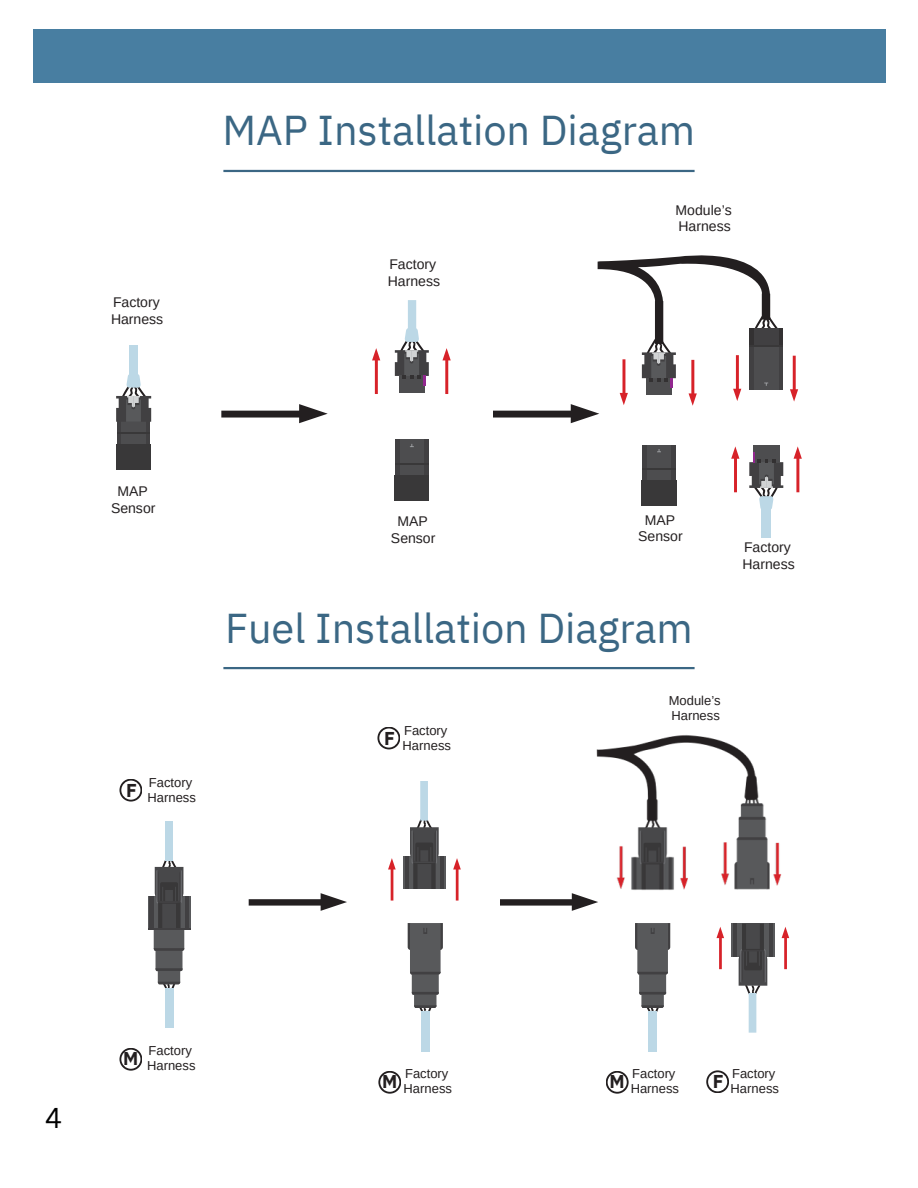
<style>
.page{position:relative;width:918px;height:1188px;background:#fff}
.page>*{position:absolute;margin:0;border:0;box-sizing:border-box;transform-origin:0 0}
.t1{font:41.7px "IBM Plex Sans";letter-spacing:-.005em;color:#3b6784}
.t2{font:27.9px "Canva Sans";color:#000}
.t3{font:700 18.6px "IBM Plex Sans";color:#231f20}
.t4{font:14.1px/16.5px "Arimo";color:#231f20;text-align:center}
.t5{font:12.9px/15.6px "Arimo";color:#231f20}
</style>
<div class="page">
<div style="left:117px;top:409px;width:33px;height:61px;background:#4d4d4f"></div>
<hr style="left:147px;top:409px;width:3px;height:44px;background:#414042">
<hr style="left:117px;top:409px;width:4px;height:44px;background:#414042">
<div style="left:116px;top:445px;width:35px;height:25px;background:#393839"></div>
<hr style="left:117px;top:432px;width:33px;height:2px;background:#393839">
<div style="left:130px;top:346px;width:8px;height:41px;background:#bcd8e6"></div>
<svg style="left:116px;top:374px;width:35px;height:48px"></svg>
<svg style="left:221px;top:404px;width:107px;height:19px"></svg>
<div style="left:396px;top:440px;width:32px;height:61px;background:#4d4d4f"></div>
<hr style="left:425px;top:440px;width:3px;height:44px;background:#414042">
<hr style="left:396px;top:440px;width:3px;height:44px;background:#414042">
<div style="left:394px;top:476px;width:35px;height:25px;background:#393839"></div>
<hr style="left:396px;top:463px;width:32px;height:2px;background:#393839">
<svg style="left:372px;top:348px;width:8px;height:46px"></svg>
<svg style="left:442px;top:348px;width:9px;height:46px"></svg>
<div style="left:408px;top:300px;width:8px;height:41px;background:#bcd8e6"></div>
<div style="left:399px;top:376px;width:26px;height:17px;background:#4d4d4f"></div>
<svg style="left:395px;top:328px;width:34px;height:57px"></svg>
<div style="left:643px;top:445px;width:32px;height:61px;background:#4d4d4f"></div>
<hr style="left:672px;top:445px;width:3px;height:44px;background:#414042">
<hr style="left:643px;top:445px;width:3px;height:44px;background:#414042">
<div style="left:642px;top:481px;width:34px;height:25px;background:#393839"></div>
<hr style="left:643px;top:468px;width:32px;height:2px;background:#393839">
<svg style="left:790px;top:356px;width:8px;height:46px"></svg>
<svg style="left:493px;top:255px;width:286px;height:168px"></svg>
<div style="left:750px;top:329px;width:32px;height:17px;background:#414042"></div>
<hr style="left:779px;top:329px;width:3px;height:17px;background:#333132">
<hr style="left:750px;top:329px;width:3px;height:17px;background:#333132">
<hr style="left:750px;top:346px;width:3px;height:44px;background:#414042">
<hr style="left:779px;top:346px;width:3px;height:44px;background:#414042">
<hr style="left:750px;top:346px;width:32px;height:1px;background:#393839">
<svg style="left:731px;top:446px;width:8px;height:46px"></svg>
<svg style="left:794px;top:446px;width:8px;height:46px"></svg>
<div style="left:762px;top:497px;width:8px;height:41px;background:#bcd8e6"></div>
<div style="left:754px;top:445px;width:25px;height:17px;background:#4d4d4f"></div>
<svg style="left:749px;top:453px;width:34px;height:57px"></svg>
<hr style="left:223px;top:170px;width:472px;height:2px;background:#3b6784">
<div style="left:33px;top:29px;width:852px;height:54px;background:#487ea1"></div>
<svg style="left:119px;top:779px;width:23px;height:23px"></svg>
<svg style="left:119px;top:1048px;width:23px;height:23px"></svg>
<div style="left:165px;top:988px;width:8px;height:40px;background:#bcd8e6"></div>
<div style="left:165px;top:821px;width:8px;height:40px;background:#bcd8e6"></div>
<div style="left:148px;top:897px;width:42px;height:32px;background:#414042"></div>
<svg style="left:151px;top:860px;width:36px;height:130px"></svg>
<hr style="left:148px;top:929px;width:42px;height:1px;background:#414042">
<svg style="left:249px;top:893px;width:98px;height:18px"></svg>
<svg style="left:377px;top:727px;width:23px;height:22px"></svg>
<svg style="left:378px;top:1071px;width:23px;height:23px"></svg>
<div style="left:422px;top:1012px;width:7px;height:40px;background:#bcd8e6"></div>
<svg style="left:408px;top:923px;width:35px;height:91px"></svg>
<div style="left:420px;top:781px;width:8px;height:40px;background:#bcd8e6"></div>
<svg style="left:388px;top:858px;width:8px;height:43px"></svg>
<svg style="left:453px;top:858px;width:8px;height:43px"></svg>
<div style="left:403px;top:857px;width:43px;height:32px;background:linear-gradient(to bottom,#58595b,#58595b)"></div>
<hr style="left:441px;top:857px;width:3px;height:32px;background:#414042">
<hr style="left:405px;top:857px;width:3px;height:32px;background:#414042">
<svg style="left:410px;top:819px;width:29px;height:70px;background:#58585a"></svg>
<svg style="left:500px;top:893px;width:98px;height:18px"></svg>
<svg style="left:606px;top:1071px;width:23px;height:23px"></svg>
<div style="left:649px;top:1012px;width:8px;height:40px;background:#bcd8e6"></div>
<svg style="left:635px;top:923px;width:35px;height:91px"></svg>
<svg style="left:706px;top:1070px;width:23px;height:23px"></svg>
<img style="left:587px;top:735px;width:195px;height:163px">
<div style="left:749px;top:993px;width:7px;height:40px;background:#bcd8e6"></div>
<svg style="left:716px;top:927px;width:8px;height:42px"></svg>
<svg style="left:782px;top:927px;width:7px;height:42px"></svg>
<svg style="left:732px;top:924px;width:42px;height:32px"></svg>
<hr style="left:734px;top:924px;width:3px;height:32px;background:#414042">
<hr style="left:769px;top:924px;width:3px;height:32px;background:#414042">
<svg style="left:739px;top:924px;width:28px;height:71px;background:#59595b"></svg>
<hr style="left:223px;top:667px;width:472px;height:2px;background:#3b6784">
<p class="t4" style="left:111px;top:294px;width:54px;text-align:left">Factory<br>Harness</p>
<p class="t1" style="left:223px;top:102px;width:474px">MAP Installation Diagram</p>
<p class="t4" style="left:389px;top:256px;width:48px">Factory</p>
<p class="t4" style="left:388px;top:273px;width:54px">Harness</p>
<p class="t4" style="left:676px;top:201px;width:58px;text-align:left">Module’s<br>Harness</p>
<h1 class="t4" style="left:111px;top:483px;width:46px">MAP<br>Sensor</h1>
<p class="t3" style="left:126px;top:778px;width:12px">F</p>
<p class="t5" style="left:147px;top:775px;width:50px">Factory<br>Harness</p>
<p class="t4" style="left:391px;top:513px;width:46px">MAP<br>Sensor</p>
<p class="t4" style="left:638px;top:512px;width:46px">MAP<br>Sensor</p>
<p class="t1" style="left:225px;top:600px;width:469px">Fuel Installation Diagram</p>
<p class="t3" style="left:384px;top:725px;width:12px">F</p>
<p class="t5" style="left:403px;top:722px;width:50px">Factory<br>Harness</p>
<p class="t5" style="left:669px;top:693px;width:53px">Module’s<br>Harness</p>
<p class="t4" style="left:742px;top:539px;width:54px;text-align:left">Factory<br>Harness</p>
<p class="t2" style="left:45px;top:1098px;width:18px">4</p>
<h3 class="t3" style="left:123px;top:1046px;width:17px">M</h3>
<p class="t5" style="left:147px;top:1042px;width:50px">Factory<br>Harness</p>
<h3 class="t3" style="left:382px;top:1069px;width:17px">M</h3>
<p class="t5" style="left:404px;top:1065px;width:50px">Factory<br>Harness</p>
<p class="t5" style="left:631px;top:1065px;width:50px">Factory<br>Harness</p>
<h3 class="t3" style="left:610px;top:1069px;width:17px">M</h3>
<h3 class="t3" style="left:713px;top:1069px;width:12px">F</h3>
<p class="t5" style="left:731px;top:1065px;width:50px">Factory<br>Harness</p>
</div>
